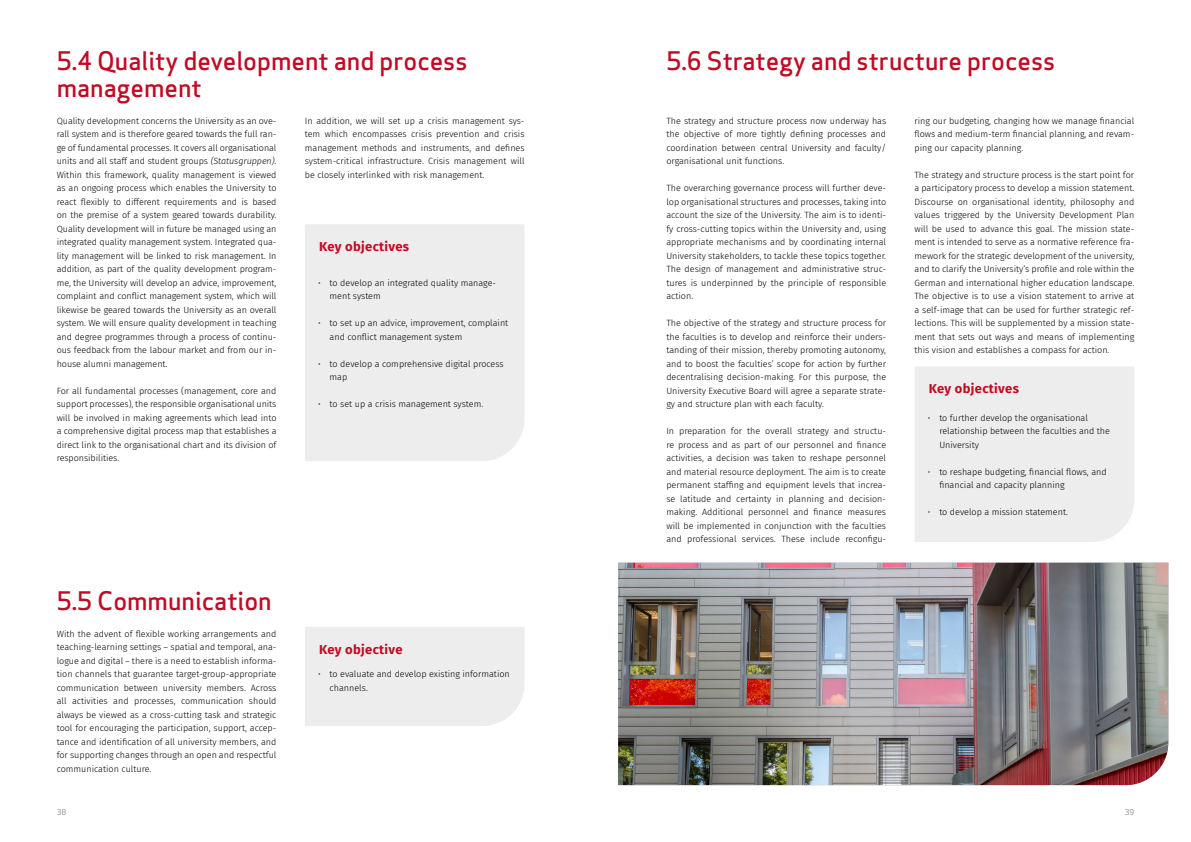
<style>
.page{position:relative;width:1191px;height:842px;background:#fff}
.page>*{position:absolute;margin:0;border:0;box-sizing:border-box;transform-origin:0 0}
.t1{font:500 25px/27px "Apex Sans";color:#c10b25}
.t2{font:700 13px "Fira Sans";letter-spacing:.025em;color:#c10b25}
.t3{font:300 9px/13.5px "Fira Sans";color:#000;text-align:justify}
.t4{font:8px "Apex Sans";color:#878787}
.s1{font-style:italic}
</style>
<div class="page">
<div style="left:305px;top:224px;width:219px;height:237px;background:#ededed"></div>
<div style="left:305px;top:627px;width:219px;height:99px;background:#ededed"></div>
<div style="left:915px;top:367px;width:219px;height:175px;background:#ededed"></div>
<img style="left:618px;top:563px;width:550px;height:222px">
<h1 class="t1" style="left:57px;top:44px;width:412px">5.4 Quality development and process management</h1>
<p class="t3" style="left:57px;top:114px;width:221px">Quality development concerns the University as an ove&shy;rall system and is therefore geared towards the full ran&shy;ge of fundamental processes. It covers all organisational units and all staff and student groups <span class="s1">(Statusgruppen)</span>.<br>Within this framework, quality management is viewed as an ongoing process which enables the University to react flexibly to different requirements and is based on the premise of a system geared towards durability.<br>Quality development will in future be managed using an integrated quality management system. Integrated qua&shy;lity management will be linked to risk management. In addition, as part of the quality development program&shy;me, the University will develop an advice, improvement, complaint and conflict management system, which will likewise be geared towards the University as an overall system. We will ensure quality development in teaching and degree programmes through a process of continu&shy;ous feedback from the labour market and from our in&shy;house alumni management.</p>
<p class="t3" style="left:57px;top:384px;width:221px">For all fundamental processes (management, core and support processes), the responsible organisational units will be involved in making agreements which lead into a comprehensive digital process map that establishes a direct link to the organisational chart and its division of responsibilities.</p>
<p class="t3" style="left:305px;top:114px;width:221px">In addition, we will set up a crisis management sys&shy;tem which encompasses crisis prevention and crisis management methods and instruments, and defines system-critical infrastructure. Crisis management will be closely interlinked with risk management.</p>
<h2 class="t2" style="left:319px;top:235px;width:92px">Key objectives</h2>
<p class="t3" style="left:330px;top:276px;width:168px;text-indent:-11px">• to develop an integrated quality manage&shy;ment system</p>
<p class="t3" style="left:330px;top:316px;width:180px;text-indent:-11px">• to set up an advice, improvement, complaint and conflict management system</p>
<p class="t3" style="left:330px;top:357px;width:176px;text-indent:-11px">• to develop a comprehensive digital process map</p>
<p class="t3" style="left:318px;top:397px;width:166px">• to set up a crisis management system.</p>
<h1 class="t1" style="left:57px;top:584px;width:216px">5.5 Communication</h1>
<p class="t3" style="left:57px;top:627px;width:221px">With the advent of flexible working arrangements and teaching-learning settings – spatial and temporal, ana&shy;logue and digital – there is a need to establish informa&shy;tion channels that guarantee target-group-appropriate communication between university members. Across all activities and processes, communication should always be viewed as a cross-cutting task and strategic tool for encouraging the participation, support, accep&shy;tance and identification of all university members, and for supporting changes through an open and respectful communication culture.</p>
<h2 class="t2" style="left:319px;top:638px;width:85px">Key objective</h2>
<p class="t3" style="left:330px;top:667px;width:182px;text-indent:-11px">• to evaluate and develop existing information channels.</p>
<h1 class="t1" style="left:666px;top:44px;width:390px">5.6 Strategy and structure process</h1>
<p class="t3" style="left:666px;top:114px;width:221px">The strategy and structure process now underway has the objective of more tightly defining processes and coordination between central University and faculty/ organisational unit functions.</p>
<p class="t3" style="left:666px;top:181px;width:221px">The overarching governance process will further deve&shy;lop organisational structures and processes, taking into account the size of the University. The aim is to identi&shy;fy cross-cutting topics within the University and, using appropriate mechanisms and by coordinating internal University stakeholders, to tackle these topics together.<br>The design of management and administrative struc&shy;tures is underpinned by the principle of responsible action.</p>
<p class="t3" style="left:666px;top:316px;width:221px">The objective of the strategy and structure process for the faculties is to develop and reinforce their unders&shy;tanding of their mission, thereby promoting autonomy, and to boost the faculties’ scope for action by further decentralising decision-making. For this purpose, the University Executive Board will agree a separate strate&shy;gy and structure plan with each faculty.</p>
<p class="t3" style="left:666px;top:424px;width:221px">In preparation for the overall strategy and structu&shy;re process and as part of our personnel and finance activities, a decision was taken to reshape personnel and material resource deployment. The aim is to create permanent staffing and equipment levels that increa&shy;se latitude and certainty in planning and decision&shy;making. Additional personnel and finance measures will be implemented in conjunction with the faculties and professional services. These include reconfigu-</p>
<p class="t3" style="left:914px;top:114px;width:221px">ring our budgeting, changing how we manage financial flows and medium-term financial planning, and revam&shy;ping our capacity planning.</p>
<p class="t3" style="left:914px;top:168px;width:221px">The strategy and structure process is the start point for a participatory process to develop a mission statement.<br>Discourse on organisational identity, philosophy and values triggered by the University Development Plan will be used to advance this goal. The mission state&shy;ment is intended to serve as a normative reference fra&shy;mework for the strategic development of the university, and to clarify the University’s profile and role within the German and international higher education landscape.<br>The objective is to use a vision statement to arrive at a self-image that can be used for further strategic ref&shy;lections. This will be supplemented by a mission state&shy;ment that sets out ways and means of implementing this vision and establishes a compass for action.</p>
<h2 class="t2" style="left:928px;top:377px;width:92px">Key objectives</h2>
<p class="t3" style="left:939px;top:411px;width:172px;text-align:left;text-indent:-11px">• to further develop the organisational relationship between the faculties and the<br>University</p>
<p class="t3" style="left:939px;top:465px;width:169px;text-indent:-11px">• to reshape budgeting, financial flows, and financial and capacity planning</p>
<p class="t3" style="left:928px;top:505px;width:141px">• to develop a mission statement.</p>
<p class="t4" style="left:57px;top:806px;width:11px">38</p>
<p class="t4" style="left:1124px;top:805px;width:11px">39</p>
</div>
